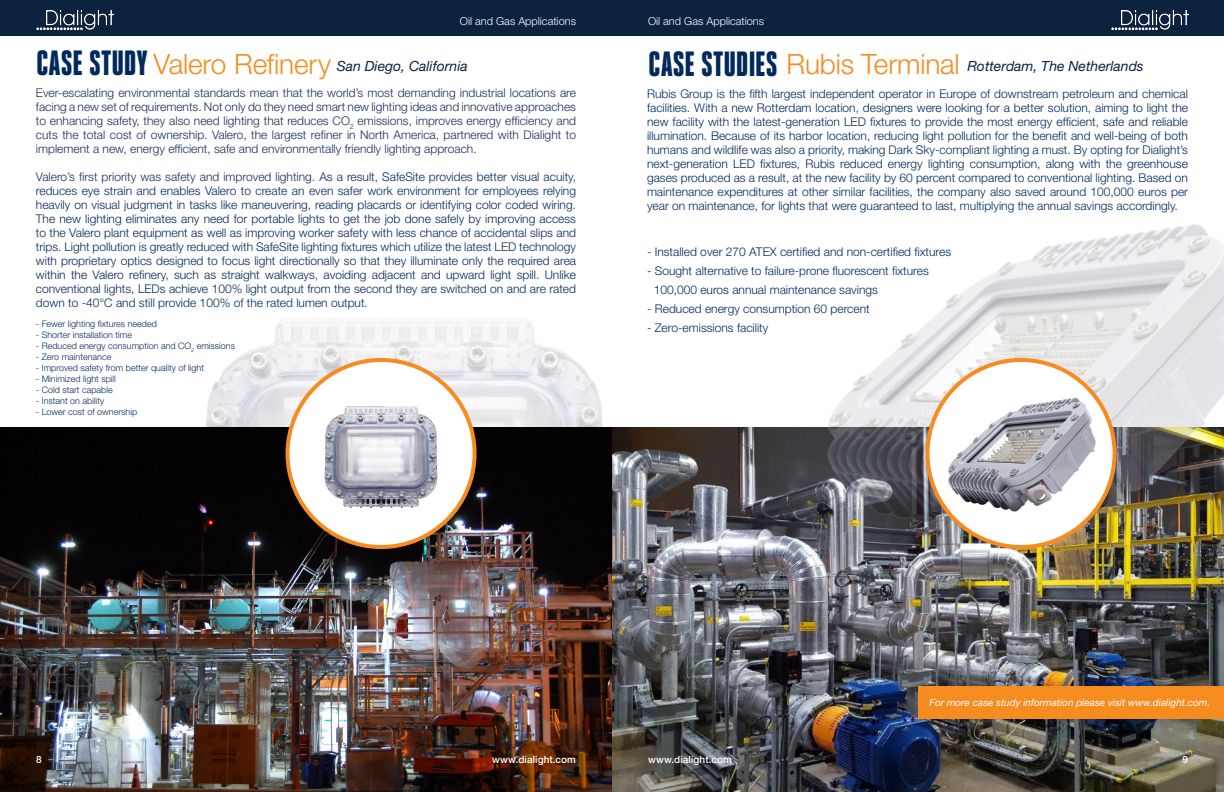
<style>
.page{position:relative;width:1224px;height:792px;background:#fff}
.page>*{position:absolute;margin:0;border:0;box-sizing:border-box;transform-origin:0 0}
.Page_Title{font:900 35px "Heroic Condensed";letter-spacing:-.005em;color:#00295c}
.Page_Title-2{font:300 28px "Helvetica Neue LT Std";letter-spacing:-.005em;color:#f68b1f}
.t1{font:italic 14px "Helvetica Neue LT Std";color:#0c2340}
.t2{font:300 12px/14px "Helvetica Neue LT Std";color:#00295c;text-align:justify}
.t3{font:300 12px/14px "Helvetica Neue LT Std";color:#192e5a;text-align:justify}
.t4{font:300 11px "Helvetica Neue LT Std";color:#fff}
.t5{font:italic 10px "Helvetica Neue LT Std";color:#fff}
.t6{font:500 10px "Helvetica Neue LT Std";letter-spacing:.005em;color:#fff}
.t7{font:300 9px "Helvetica Neue LT Std";color:#00295c}
.s1{color:#192e5a}
</style>
<div class="page">
<img style="left:0;top:428px;width:1224px;height:364px">
<img style="left:147px;top:321px;width:511px;height:289px">
<div style="left:0;top:0;width:1224px;height:36px;background:#0c2340"></div>
<img style="left:37px;top:11px;width:77px;height:20px">
<img style="left:1112px;top:11px;width:77px;height:20px">
<div style="left:288px;top:360px;width:187px;height:187px;background:#fff;border-radius:50%"></div>
<img style="left:309px;top:392px;width:148px;height:127px">
<div style="left:286px;top:358px;width:191px;height:191px;border:4px solid #f68b1f;border-radius:50%"></div>
<img style="left:719px;top:224px;width:505px;height:390px">
<img style="left:928px;top:362px;width:187px;height:174px">
<div style="left:926px;top:358px;width:191px;height:191px;border:4px solid #f68b1f;border-radius:50%"></div>
<div style="left:918px;top:686px;width:306px;height:33px;background:#f68b1f"></div>
<p class="t4" style="left:460px;top:14px;width:118px">Oil and Gas Applications</p>
<p class="t4" style="left:648px;top:14px;width:118px">Oil and Gas Applications</p>
<p class="Page_Title" style="left:36px;top:44px;width:113px">CASE STUDY</p>
<p class="Page_Title-2" style="left:154px;top:47px;width:179px">Valero Refinery</p>
<p class="t1" style="left:337px;top:58px;width:133px">San Diego, California</p>
<p class="Page_Title-2" style="left:787px;top:47px;width:175px">Rubis Terminal</p>
<p class="Page_Title" style="left:648px;top:44px;width:131px">CASE STUDIES</p>
<p class="t1" style="left:967px;top:58px;width:178px">Rotterdam, The Netherlands</p>
<p class="t3" style="left:36px;top:86px;width:542px">Ever-escalating environmental standards mean that the world’s most demanding industrial locations are facing a new set of requirements. Not only do they need smart new lighting ideas and innovative approaches to enhancing safety, they also need lighting that reduces CO<sub>2</sub> emissions, improves energy efficiency and cuts the total cost of ownership. Valero, the largest refiner in North America, partnered with Dialight to implement a new, energy efficient, safe and environmentally friendly lighting approach.</p>
<p class="t2" style="left:36px;top:170px;width:542px"><span class="s1">Valero’s first priority was safety and improved lighting.</span> As a result, SafeSite provides better visual acuity, reduces eye strain and enables Valero to create an even safer work environment for employees relying heavily on visual judgment in tasks like maneuvering, reading placards or identifying color coded wiring.<br>The new lighting eliminates any need for portable lights to get the job done safely by improving access to the Valero plant equipment as well as improving worker safety with less chance of accidental slips and trips. Light pollution is greatly reduced with SafeSite lighting fixtures which utilize the latest LED technology with proprietary optics designed to focus light directionally so that they illuminate only the required area within the Valero refinery, such as straight walkways, avoiding adjacent and upward light spill. Unlike conventional lights, LEDs achieve 100% light output from the second they are switched on and are rated down to -40°C and still provide 100% of the rated lumen output.</p>
<p class="t7" style="left:36px;top:319px;width:123px">- Fewer lighting fixtures needed</p>
<p class="t7" style="left:36px;top:330px;width:98px">- Shorter installation time</p>
<p class="t7" style="left:36px;top:341px;width:201px">- Reduced energy consumption and CO<sub>2</sub> emissions</p>
<p class="t7" style="left:36px;top:352px;width:77px">- Zero maintenance</p>
<p class="t7" style="left:36px;top:363px;width:170px">- Improved safety from better quality of light</p>
<p class="t7" style="left:36px;top:374px;width:81px">- Minimized light spill</p>
<p class="t7" style="left:36px;top:385px;width:78px">- Cold start capable</p>
<p class="t7" style="left:36px;top:396px;width:70px">- Instant on ability</p>
<p class="t7" style="left:36px;top:407px;width:103px">- Lower cost of ownership</p>
<p class="t2" style="left:647px;top:86px;width:543px">Rubis Group is the fifth largest independent operator in Europe of downstream petroleum and chemical facilities. With a new Rotterdam location, designers were looking for a better solution, aiming to light the new facility with the latest-generation LED fixtures to provide the most energy efficient, safe and reliable illumination. Because of its harbor location, reducing light pollution for the benefit and well-being of both humans and wildlife was also a priority, making Dark Sky-compliant lighting a must. By opting for Dialight’s next-generation LED fixtures, Rubis reduced energy lighting consumption, along with the greenhouse gases produced as a result, at the new facility by 60 percent compared to conventional lighting. Based on maintenance expenditures at other similar facilities, the company also saved around 100,000 euros per year on maintenance, for lights that were guaranteed to last, multiplying the annual savings accordingly.</p>
<p class="t2" style="left:647px;top:244px;width:306px">- Installed over 270 ATEX certified and non-certified fixtures</p>
<p class="t2" style="left:647px;top:263px;width:283px">- Sought alternative to failure-prone fluorescent fixtures</p>
<p class="t2" style="left:654px;top:282px;width:226px">100,000 euros annual maintenance savings</p>
<p class="t2" style="left:647px;top:301px;width:224px">- Reduced energy consumption 60 percent</p>
<p class="t2" style="left:647px;top:320px;width:123px">- Zero-emissions facility</p>
<p class="t5" style="left:929px;top:697px;width:282px">For more case study information please visit www.dialight.com.</p>
<p class="t6" style="left:36px;top:754px;width:7px">8</p>
<p class="t6" style="left:492px;top:754px;width:85px">www.dialight.com</p>
<p class="t6" style="left:648px;top:754px;width:85px">www.dialight.com</p>
<p class="t6" style="left:1182px;top:754px;width:7px">9</p>
</div>
